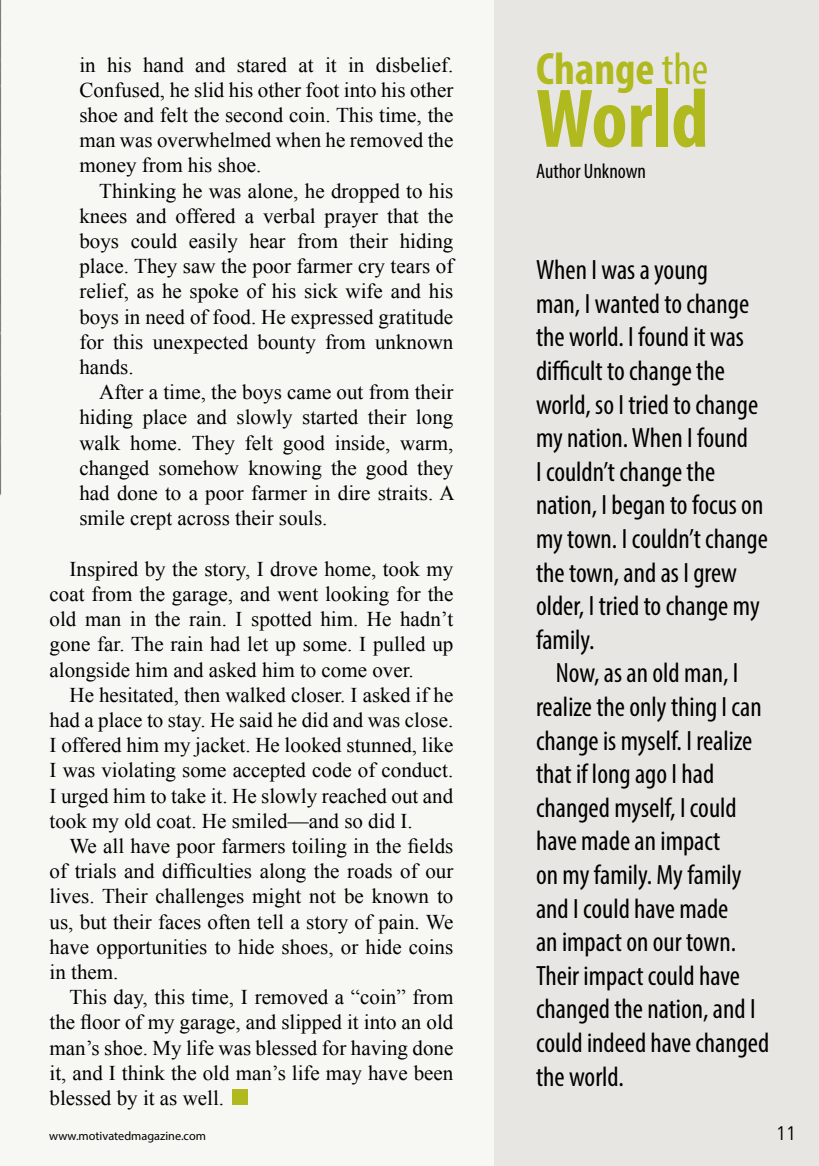
<style>
.page{position:relative;width:819px;height:1166px;background:#fff}
.page>*{position:absolute;margin:0;border:0;box-sizing:border-box;transform-origin:0 0}
.t1{font:700 condensed 84px "Myriad Pro";color:#b0b91d}
.t2{font:700 condensed 45.5px "Myriad Pro";color:#b0b91d}
.t3{font:condensed 28px/33.6px "Myriad Pro";color:#000}
.t4{font:21px/25.2px "Times New Roman";color:#000;text-align:justify}
.t5{font:condensed 21px "Myriad Pro";color:#000}
.t6{font:19.25px "DIN Pro";color:#000}
.t7{font:12.25px "Myriad Pro";color:#000}
.s1{font-weight:400}
</style>
<div class="page">
<div style="left:0;top:0;width:494px;height:1166px;background:#f7f8f3"></div>
<div style="left:494px;top:0;width:325px;height:1166px;background:#e8e6e2"></div>
<div style="left:232px;top:1089px;width:16px;height:15px;background:#b0b91d"></div>
<p class="t4" style="left:79px;top:52px;width:375px">in his hand and stared at it in disbelief.<br>Confused, he slid his other foot into his other shoe and felt the second coin. This time, the man was overwhelmed when he removed the money from his shoe.</p>
<p class="t4" style="left:79px;top:178px;width:375px;text-indent:20px">Thinking he was alone, he dropped to his knees and offered a verbal prayer that the boys could easily hear from their hiding place. They saw the poor farmer cry tears of relief, as he spoke of his sick wife and his boys in need of food. He expressed gratitude for this unexpected bounty from unknown hands.</p>
<p class="t4" style="left:79px;top:379px;width:376px;text-indent:20px">After a time, the boys came out from their hiding place and slowly started their long walk home. They felt good inside, warm, changed somehow knowing the good they had done to a poor farmer in dire straits. A smile crept across their souls.</p>
<p class="t4" style="left:50px;top:556px;width:405px;text-indent:20px">Inspired by the story, I drove home, took my coat from the garage, and went looking for the old man in the rain. I spotted him. He hadn’t gone far. The rain had let up some. I pulled up alongside him and asked him to come over.</p>
<p class="t4" style="left:50px;top:682px;width:405px;text-indent:20px">He hesitated, then walked closer. I asked if he had a place to stay. He said he did and was close.<br>I offered him my jacket. He looked stunned, like I was violating some accepted code of conduct.<br>I urged him to take it. He slowly reached out and took my old coat. He smiled—and so did I.</p>
<p class="t4" style="left:50px;top:833px;width:405px;text-indent:20px">We all have poor farmers toiling in the fields of trials and difficulties along the roads of our lives. Their challenges might not be known to us, but their faces often tell a story of pain. We have opportunities to hide shoes, or hide coins in them.</p>
<p class="t4" style="left:50px;top:984px;width:405px;text-indent:20px">This day, this time, I removed a “coin” from the floor of my garage, and slipped it into an old man’s shoe. My life was blessed for having done it, and I think the old man’s life may have been blessed by it as well.</p>
<h2 class="t2" style="left:536px;top:40px;width:174px">Change <span class="s1">the</span></h2>
<h1 class="t1" style="left:536px;top:66px;width:174px">World</h1>
<p class="t5" style="left:536px;top:159px;width:112px">Author Unknown</p>
<p class="t3" style="left:536px;top:253px;width:233px">When I was a young<br>man, I wanted to change the world. I found it was difficult to change the world, so I tried to change my nation. When I found<br>I couldn’t change the nation, I began to focus on my town. I couldn’t change the town, and as I grew older, I tried to change my family.</p>
<p class="t3" style="left:536px;top:656px;width:235px;text-indent:20px">Now, as an old man, I realize the only thing I can change is myself. I realize that if long ago I had changed myself, I could have made an impact<br>on my family. My family and I could have made<br>an impact on our town.<br>Their impact could have changed the nation, and I could indeed have changed the world.</p>
<p class="t7" style="left:49px;top:1128px;width:158px">www.motivatedmagazine.com</p>
<p class="t6" style="left:776px;top:1120px;width:22px">11</p>
</div>
